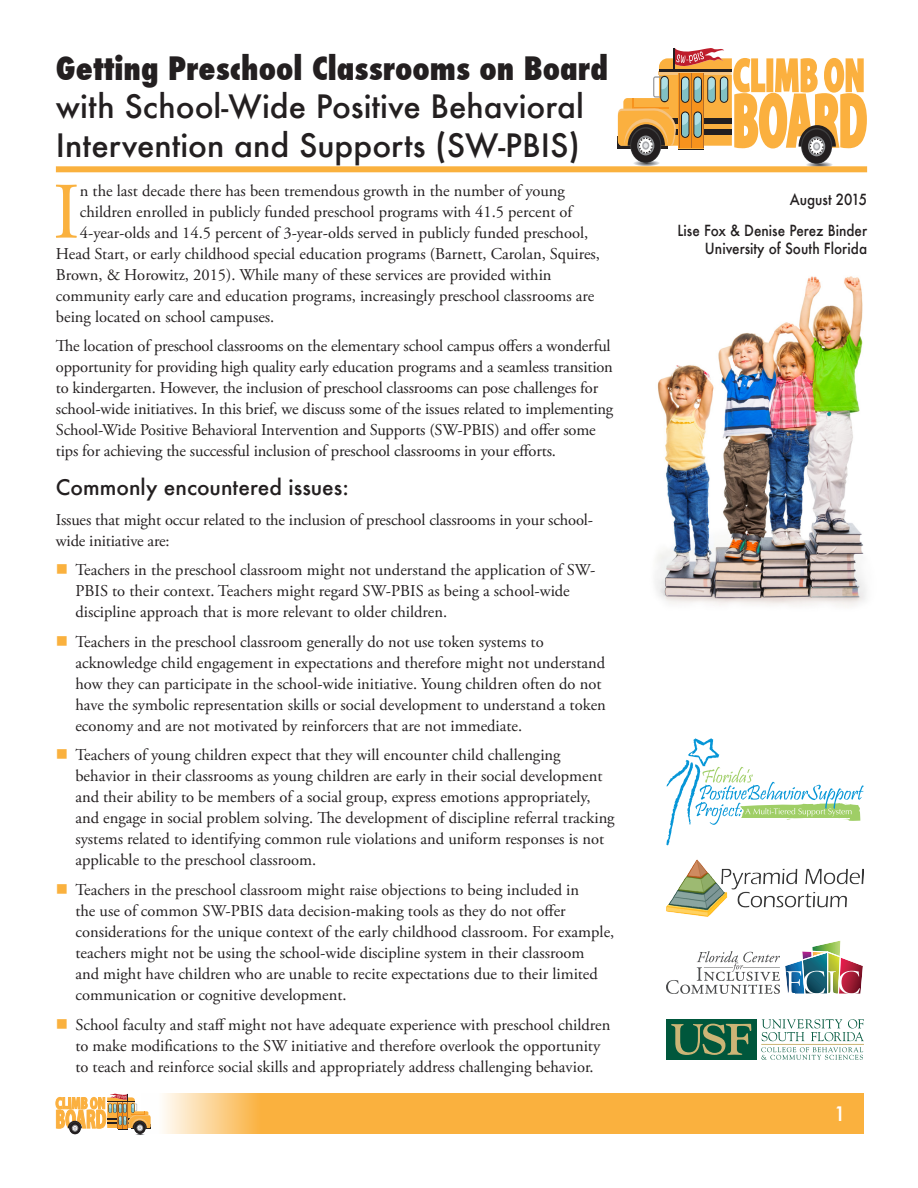
<style>
.page{position:relative;width:918px;height:1188px;background:#fff}
.page>*{position:absolute;margin:0;border:0;box-sizing:border-box;transform-origin:0 0}
.t1{font:79.8px "Adobe Garamond Pro";color:#fab13e}
.t2{font:500 31.5px/38.7px "Futura";color:#231f20}
.Subhead1{font:500 21px "Futura";color:#231f20}
.t3{font:500 19.5px "Futura";color:#fff}
.t4{font:16.5px/21px "Adobe Garamond Pro";color:#231f20}
.authors{font:500 15px/18px "Futura";color:#231f20;text-align:right;scale:.9 1}
.s1{font-weight:800;font-stretch:condensed}
</style>
<div class="page">
<div style="left:141px;top:1094px;width:723px;height:40px;background:#fab13e"></div>
<svg style="left:56px;top:1094px;width:94px;height:41px"></svg>
<svg style="left:806px;top:161px;width:26px;height:5px"></svg>
<svg style="left:633px;top:160px;width:26px;height:6px"></svg>
<svg style="left:617px;top:136px;width:1px;height:12px"></svg>
<svg style="left:630px;top:127px;width:31px;height:36px"></svg>
<div style="left:631px;top:129px;width:29px;height:33px;background:#231f20;border-radius:50%"></div>
<div style="left:637px;top:136px;width:17px;height:19px;background:#939598;border-radius:50%"></div>
<svg style="left:801px;top:128px;width:31px;height:36px"></svg>
<div style="left:802px;top:130px;width:29px;height:33px;background:#231f20;border-radius:50%"></div>
<svg style="left:808px;top:136px;width:17px;height:20px"></svg>
<svg style="left:618px;top:48px;width:249px;height:106px"></svg>
<div style="left:56px;top:166px;width:811px;height:6px;background:#fab13e"></div>
<img style="left:666px;top:859px;width:198px;height:58px">
<svg style="left:666px;top:738px;width:198px;height:107px"></svg>
<div style="left:666px;top:1019px;width:91px;height:41px;background:#00573c"></div>
<svg style="left:671px;top:1024px;width:81px;height:31px"></svg>
<svg style="left:762px;top:1019px;width:102px;height:22px"></svg>
<hr style="left:761px;top:1044px;width:103px;height:1px;background:#ccb576">
<svg style="left:761px;top:1047px;width:102px;height:13px"></svg>
<svg style="left:666px;top:941px;width:197px;height:53px"></svg>
<img style="left:655px;top:276px;width:211px;height:331px">
<p class="t2" style="left:56px;top:49px;width:554px"><span class="s1">Getting Preschool Classrooms on Board </span>with School-Wide Positive Behavioral<br>Intervention and Supports (SW-PBIS)</p>
<p class="t1" style="left:53px;top:164px;width:28px">I</p>
<p class="t4" style="left:80px;top:180px;width:487px">n the last decade there has been tremendous growth in the number of young</p>
<p class="t4" style="left:80px;top:201px;width:494px">children enrolled in publicly funded preschool programs with 41.5 percent of</p>
<p class="t4" style="left:80px;top:222px;width:510px">4-year-olds and 14.5 percent of 3-year-olds served in publicly funded preschool,</p>
<p class="t4" style="left:56px;top:243px;width:546px">Head Start, or early childhood special education programs (Barnett, Carolan, Squires,</p>
<p class="t4" style="left:56px;top:264px;width:497px">Brown, &amp; Horowitz, 2015). While many of these services are provided within</p>
<p class="t4" style="left:56px;top:285px;width:540px">community early care and education programs, increasingly preschool classrooms are</p>
<p class="t4" style="left:56px;top:306px;width:220px">being located on school campuses.</p>
<p class="t4" style="left:56px;top:336px;width:559px">The location of preschool classrooms on the elementary school campus offers a wonderful opportunity for providing high quality early education programs and a seamless transition to kindergarten. However, the inclusion of preschool classrooms can pose challenges for school-wide initiatives. In this brief, we discuss some of the issues related to implementing School-Wide Positive Behavioral Intervention and Supports (SW-PBIS) and offer some tips for achieving the successful inclusion of preschool classrooms in your efforts.</p>
<p class="Subhead1" style="left:56px;top:473px;width:295px">Commonly encountered issues:</p>
<p class="t4" style="left:56px;top:509px;width:539px">Issues that might occur related to the inclusion of preschool classrooms in your school&shy;wide initiative are:</p>
<p class="t4" style="left:75px;top:560px;width:522px">Teachers in the preschool classroom might not understand the application of SW-<br>PBIS to their context. Teachers might regard SW-PBIS as being a school-wide discipline approach that is more relevant to older children.</p>
<p class="t4" style="left:75px;top:632px;width:532px">Teachers in the preschool classroom generally do not use token systems to acknowledge child engagement in expectations and therefore might not understand how they can participate in the school-wide initiative. Young children often do not have the symbolic representation skills or social development to understand a token economy and are not motivated by reinforcers that are not immediate.</p>
<p class="t4" style="left:75px;top:745px;width:541px">Teachers of young children expect that they will encounter child challenging behavior in their classrooms as young children are early in their social development and their ability to be members of a social group, express emotions appropriately, and engage in social problem solving. The development of discipline referral tracking systems related to identifying common rule violations and uniform responses is not applicable to the preschool classroom.</p>
<p class="t4" style="left:75px;top:880px;width:540px">Teachers in the preschool classroom might raise objections to being included in<br>the use of common SW-PBIS data decision-making tools as they do not offer considerations for the unique context of the early childhood classroom. For example, teachers might not be using the school-wide discipline system in their classroom<br>and might have children who are unable to recite expectations due to their limited communication or cognitive development.</p>
<p class="t4" style="left:75px;top:1015px;width:537px">School faculty and staff might not have adequate experience with preschool children to make modifications to the SW initiative and therefore overlook the opportunity to teach and reinforce social skills and appropriately address challenging behavior.</p>
<p class="authors" style="left:790px;top:190px;width:87px">August 2015</p>
<p class="authors" style="left:678px;top:221px;width:212px">Lise Fox &amp; Denise Perez Binder<br>University of South Florida</p>
<p class="t3" style="left:834px;top:1100px;width:14px">1</p>
</div>
